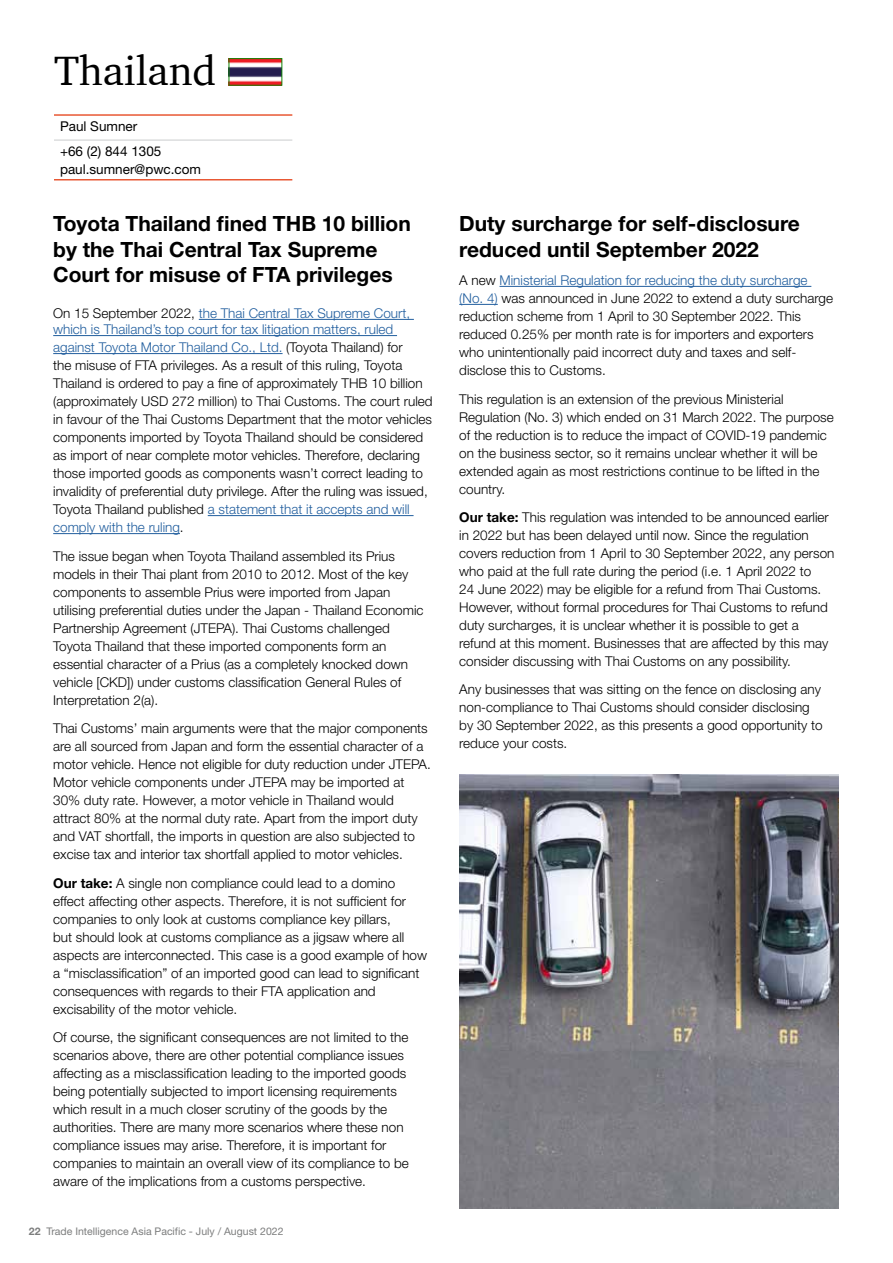
<style>
.page{position:relative;width:893px;height:1263px;background:#fff}
.page>*{position:absolute;margin:0;border:0;box-sizing:border-box;transform-origin:0 0}
.t1{font:42px "ITC Charter Com";color:#000}
.t2{font:700 21px/25.5px "Helvetica Neue LT Std";color:#000}
.t3{font:300 13.5px/18px "Helvetica Neue LT Std";color:#000}
.t4{font:300 13.5px/16.2px "Helvetica Neue LT Std";color:#215e9e}
.t5{font:13.5px/25px "Helvetica Neue LT Std";color:#000}
.t6{font:10.5px "Helvetica Neue LT Std";color:#7c7d7d}
.s1{color:#000}
.s2{color:#215e9e}
.s3{font-weight:700}
</style>
<div class="page">
<img style="left:231px;top:60px;width:49px;height:23px">
<div style="left:229px;top:58px;width:53px;height:27px;border:1px solid #128708"></div>
<hr style="left:54px;top:114px;width:238px;height:2px;background:#e85834">
<hr style="left:54px;top:179px;width:238px;height:1px;background:#e85834">
<hr style="left:54px;top:139px;width:238px;height:2px;background:#dcddde">
<hr style="left:199px;top:319px;width:215px;height:1px;background:#215e9e">
<hr style="left:53px;top:335px;width:344px;height:1px;background:#215e9e">
<hr style="left:53px;top:353px;width:230px;height:1px;background:#215e9e">
<hr style="left:208px;top:515px;width:206px;height:1px;background:#215e9e">
<hr style="left:53px;top:533px;width:127px;height:1px;background:#215e9e">
<hr style="left:499px;top:286px;width:312px;height:1px;background:#215e9e">
<hr style="left:459px;top:304px;width:39px;height:1px;background:#215e9e">
<img style="left:459px;top:775px;width:380px;height:434px">
<h1 class="t1" style="left:54px;top:45px;width:164px">Thailand</h1>
<p class="t5" style="left:60px;top:113px;width:103px">Paul Sumner +66 (2) 844 1305</p>
<p class="t5" style="left:60px;top:156px;width:143px">paul.sumner@pwc.com</p>
<h2 class="t2" style="left:53px;top:210px;width:359px">Toyota Thailand fined THB 10 billion by the Thai Central Tax Supreme<br>Court for misuse of FTA privileges</h2>
<p class="t4" style="left:53px;top:305px;width:358px"><span class="s1">On 15 September 2022,</span> the Thai Central Tax Supreme Court, which is Thailand’s top court for tax litigation matters, ruled</p>
<p class="t3" style="left:53px;top:338px;width:381px"><span class="s2">against Toyota Motor Thailand Co., Ltd.</span> (Toyota Thailand) for<br>the misuse of FTA privileges. As a result of this ruling, Toyota Thailand is ordered to pay a fine of approximately THB 10 billion (approximately USD 272 million) to Thai Customs. The court ruled in favour of the Thai Customs Department that the motor vehicles components imported by Toyota Thailand should be considered as import of near complete motor vehicles. Therefore, declaring those imported goods as components wasn’t correct leading to invalidity of preferential duty privilege. After the ruling was issued, Toyota Thailand published <span class="s2">a statement that it accepts and will comply with the ruling</span>.</p>
<p class="t3" style="left:53px;top:547px;width:372px">The issue began when Toyota Thailand assembled its Prius models in their Thai plant from 2010 to 2012. Most of the key components to assemble Prius were imported from Japan utilising preferential duties under the Japan - Thailand Economic Partnership Agreement (JTEPA). Thai Customs challenged Toyota Thailand that these imported components form an essential character of a Prius (as a completely knocked down vehicle [CKD]) under customs classification General Rules of Interpretation 2(a).</p>
<p class="t3" style="left:53px;top:719px;width:379px">Thai Customs’ main arguments were that the major components are all sourced from Japan and form the essential character of a motor vehicle. Hence not eligible for duty reduction under JTEPA.<br>Motor vehicle components under JTEPA may be imported at 30% duty rate. However, a motor vehicle in Thailand would attract 80% at the normal duty rate. Apart from the import duty and VAT shortfall, the imports in question are also subjected to excise tax and interior tax shortfall applied to motor vehicles.</p>
<p class="t3" style="left:53px;top:873px;width:375px"><span class="s3">Our take:</span> A single non compliance could lead to a domino effect affecting other aspects. Therefore, it is not sufficient for companies to only look at customs compliance key pillars,<br>but should look at customs compliance as a jigsaw where all aspects are interconnected. This case is a good example of how a “misclassification” of an imported good can lead to significant consequences with regards to their FTA application and excisability of the motor vehicle.</p>
<p class="t3" style="left:53px;top:1028px;width:357px">Of course, the significant consequences are not limited to the scenarios above, there are other potential compliance issues affecting as a misclassification leading to the imported goods being potentially subjected to import licensing requirements which result in a much closer scrutiny of the goods by the authorities. There are many more scenarios where these non compliance issues may arise. Therefore, it is important for companies to maintain an overall view of its compliance to be aware of the implications from a customs perspective.</p>
<p class="t6" style="left:29px;top:1225px;width:256px"><span class="s3">22</span> Trade Intelligence Asia Pacific - July / August 2022</p>
<h2 class="t2" style="left:459px;top:210px;width:342px">Duty surcharge for self-disclosure reduced until September 2022</h2>
<p class="t3" style="left:459px;top:271px;width:375px">A new <span class="s2">Ministerial Regulation for reducing the duty surcharge (No. 4)</span> was announced in June 2022 to extend a duty surcharge reduction scheme from 1 April to 30 September 2022. This reduced 0.25% per month rate is for importers and exporters who unintentionally paid incorrect duty and taxes and self&shy;disclose this to Customs.</p>
<p class="t3" style="left:459px;top:389px;width:376px">This regulation is an extension of the previous Ministerial Regulation (No. 3) which ended on 31 March 2022. The purpose of the reduction is to reduce the impact of COVID-19 pandemic on the business sector, so it remains unclear whether it will be extended again as most restrictions continue to be lifted in the country.</p>
<p class="t3" style="left:459px;top:508px;width:377px"><span class="s3">Our take:</span> This regulation was intended to be announced earlier in 2022 but has been delayed until now. Since the regulation covers reduction from 1 April to 30 September 2022, any person who paid at the full rate during the period (i.e. 1 April 2022 to<br>24 June 2022) may be eligible for a refund from Thai Customs.<br>However, without formal procedures for Thai Customs to refund duty surcharges, it is unclear whether it is possible to get a refund at this moment. Businesses that are affected by this may consider discussing with Thai Customs on any possibility.</p>
<p class="t3" style="left:459px;top:680px;width:365px">Any businesses that was sitting on the fence on disclosing any non-compliance to Thai Customs should consider disclosing by 30 September 2022, as this presents a good opportunity to reduce your costs.</p>
</div>
